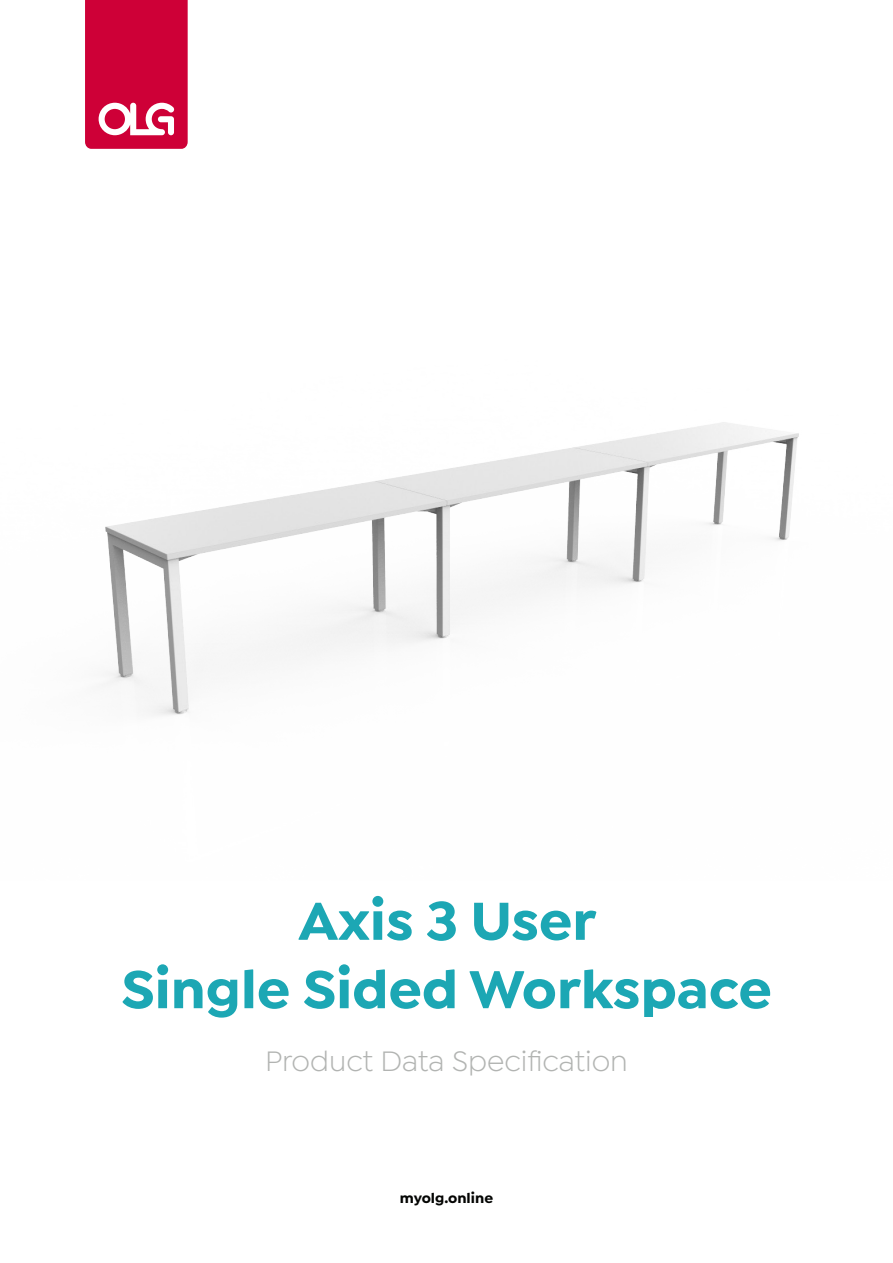
<style>
.page{position:relative;width:893px;height:1263px;background:#fff}
.page>*{position:absolute;margin:0;border:0;box-sizing:border-box;transform-origin:0 0}
.t1{font:700 57px "Isidora Sans";color:#1ca7b4}
.t2{font:30px "Isidora Sans";color:#b2b4b2}
.t3{font:700 15px "Isidora Sans";color:#040503}
</style>
<div class="page">
<svg style="left:85px;top:0;width:103px;height:149px;background:#d21749"></svg>
<img style="left:102px;top:422px;width:697px;height:293px">
<p class="t1" style="left:298px;top:886px;width:299px">Axis 3 User</p>
<p class="t1" style="left:121px;top:954px;width:652px">Single Sided Workspace</p>
<p class="t2" style="left:265px;top:1044px;width:364px">Product Data Specification</p>
<p class="t3" style="left:400px;top:1189px;width:95px">myolg.online</p>
</div>
